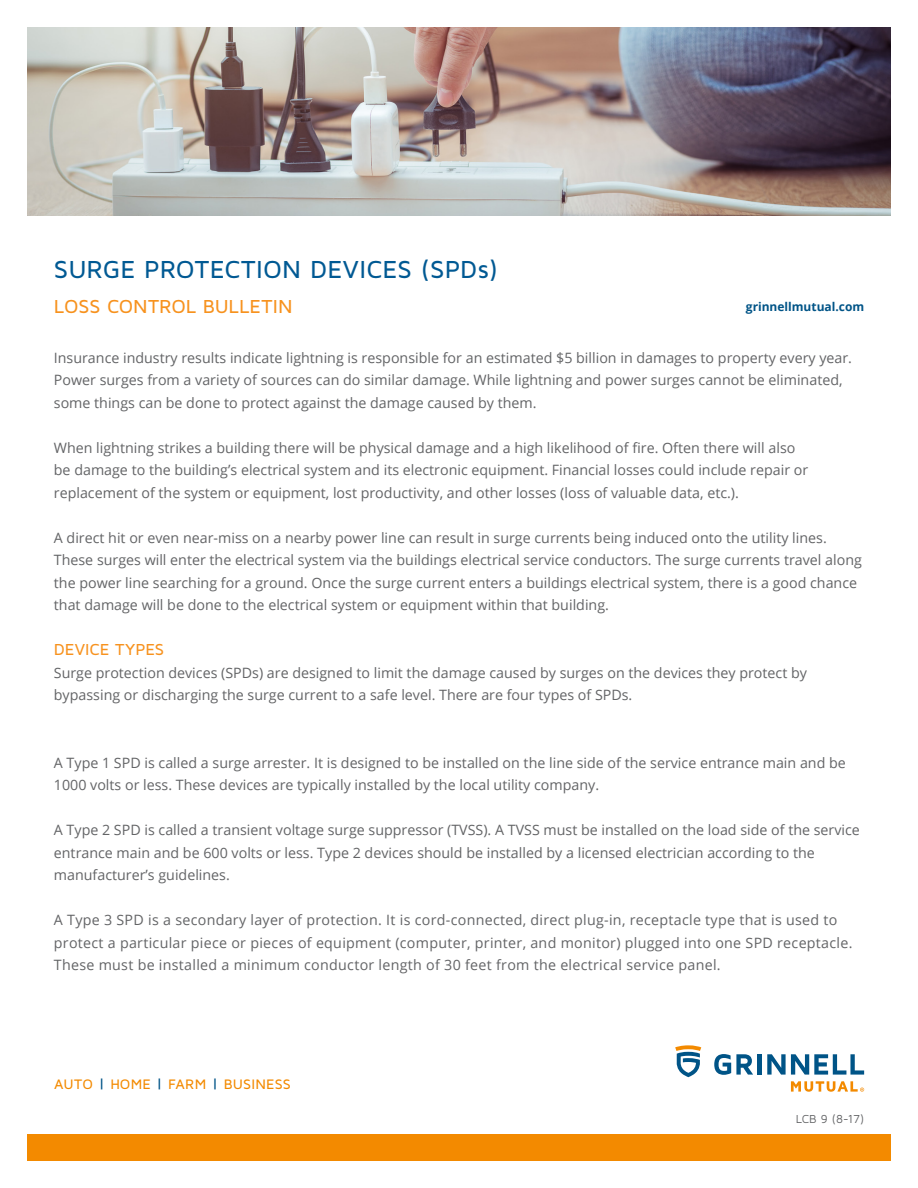
<style>
.page{position:relative;width:918px;height:1188px;background:#fff}
.page>*{position:absolute;margin:0;border:0;box-sizing:border-box;transform-origin:0 0}
.t1{font:500 25.5px "Maven Pro";letter-spacing:.005em;color:#005993}
.t2{font:500 19.5px "Maven Pro";letter-spacing:-.005em;color:#f7921e}
.t3{font:500 16.5px "Maven Pro";letter-spacing:-.005em;color:#f7921e}
.t4{font:14.25px/22.5px "Open Sans";color:#636466}
.t5{font:14.25px/22.5px "Open Sans";letter-spacing:.02em;color:#636466}
.t6{font:500 14.25px "Maven Pro";letter-spacing:.01em;color:#f38a00}
.t7{font:700 12px "Open Sans";color:#005487}
.t8{font:12px "Maven Pro";color:#636466}
.s1{color:#005487}
</style>
<div class="page">
<img style="left:27px;top:27px;width:864px;height:189px">
<div style="left:27px;top:1134px;width:864px;height:27px;background:#f38a00"></div>
<svg style="left:675px;top:1045px;width:26px;height:32px"></svg>
<svg style="left:714px;top:1054px;width:39px;height:21px"></svg>
<div style="left:757px;top:1054px;width:5px;height:21px;background:#005487"></div>
<svg style="left:767px;top:1054px;width:97px;height:21px"></svg>
<svg style="left:791px;top:1081px;width:73px;height:11px"></svg>
<h1 class="t1" style="left:54px;top:254px;width:446px">SURGE PROTECTION DEVICES (SPDs)</h1>
<h2 class="t2" style="left:54px;top:294px;width:240px">LOSS CONTROL BULLETIN</h2>
<p class="t7" style="left:746px;top:298px;width:120px">grinnellmutual.com</p>
<p class="t4" style="left:54px;top:346px;width:800px">Insurance industry results indicate lightning is responsible for an estimated $5 billion in damages to property every year.<br>Power surges from a variety of sources can do similar damage. While lightning and power surges cannot be eliminated, some things can be done to protect against the damage caused by them.</p>
<p class="t4" style="left:54px;top:436px;width:756px">When lightning strikes a building there will be physical damage and a high likelihood of fire. Often there will also be damage to the building’s electrical system and its electronic equipment. Financial losses could include repair or replacement of the system or equipment, lost productivity, and other losses (loss of valuable data, etc.).</p>
<p class="t4" style="left:54px;top:526px;width:810px">A direct hit or even near-miss on a nearby power line can result in surge currents being induced onto the utility lines.<br>These surges will enter the electrical system via the buildings electrical service conductors. The surge currents travel along the power line searching for a ground. Once the surge current enters a buildings electrical system, there is a good chance that damage will be done to the electrical system or equipment within that building.</p>
<p class="t3" style="left:54px;top:639px;width:112px">DEVICE TYPES</p>
<p class="t4" style="left:54px;top:661px;width:755px">Surge protection devices (SPDs) are designed to limit the damage caused by surges on the devices they protect by bypassing or discharging the surge current to a safe level. There are four types of SPDs.</p>
<p class="t4" style="left:54px;top:751px;width:793px">A Type 1 SPD is called a surge arrester. It is designed to be installed on the line side of the service entrance main and be<br>1000 volts or less. These devices are typically installed by the local utility company.</p>
<p class="t4" style="left:54px;top:818px;width:808px">A Type 2 SPD is called a transient voltage surge suppressor (TVSS). A TVSS must be installed on the load side of the service entrance main and be 600 volts or less. Type 2 devices should be installed by a licensed electrician according to the manufacturer’s guidelines.</p>
<p class="t5" style="left:54px;top:908px;width:800px">A Type 3 SPD is a secondary layer of protection. It is cord-connected, direct plug-in, receptacle type that is used to protect a particular piece or pieces of equipment (computer, printer, and monitor) plugged into one SPD receptacle.<br>These must be installed a minimum conductor length of 30 feet from the electrical service panel.</p>
<p class="t6" style="left:54px;top:1075px;width:238px">AUTO <span class="s1">|</span> HOME <span class="s1">|</span> FARM <span class="s1">|</span> BUSINESS</p>
<p class="t8" style="left:796px;top:1112px;width:70px">LCB 9 (8-17)</p>
</div>
